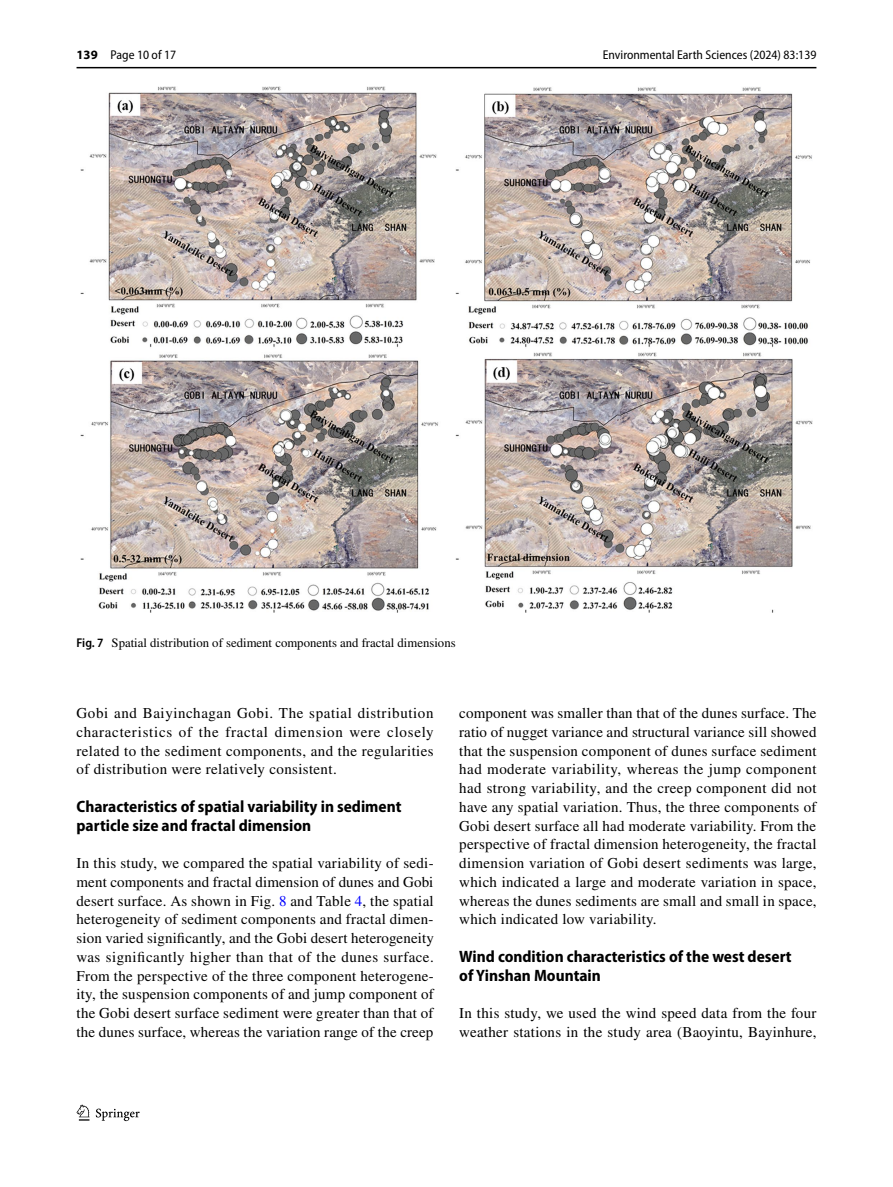
<style>
.page{position:relative;width:893px;height:1187px;background:#fff}
.page>*{position:absolute;margin:0;border:0;box-sizing:border-box;transform-origin:0 0}
.t1{font:700 semi-condensed 16.5px/18.8px "Myriad Pro";color:#000}
.t2{font:15px/18.8px "STIX";letter-spacing:.02em;color:#000;text-align:justify}
.t3{font:12.75px "STIX";color:#000}
.t4{font:semi-condensed 12.75px "Myriad Pro";color:#000}
.s1{font-weight:700;font-stretch:normal}
.s2{font-family:"Myriad Pro";font-weight:600;font-stretch:semi-condensed}
.s3{color:#00f}
</style>
<div class="page">
<hr style="left:77px;top:67px;width:739px;height:1px;background:#000">
<svg style="left:77px;top:1104px;width:12px;height:16px"></svg>
<svg style="left:96px;top:1108px;width:44px;height:12px"></svg>
<img style="left:81px;top:87px;width:731px;height:525px">
<p class="t4" style="left:77px;top:48px;width:101px"><span class="s1">139</span> Page 10 of 17</p>
<p class="t4" style="left:603px;top:48px;width:215px">Environmental Earth Sciences (2024) 83:139</p>
<p class="t3" style="left:77px;top:634px;width:381px"><span class="s2">Fig. 7</span> Spatial distribution of sediment components and fractal dimensions</p>
<p class="t2" style="left:77px;top:704px;width:359px">Gobi and Baiyinchagan Gobi. The spatial distribution characteristics of the fractal dimension were closely related to the sediment components, and the regularities of distribution were relatively consistent.</p>
<p class="t1" style="left:77px;top:797px;width:326px">Characteristics of spatial variability in sediment particle size and fractal dimension</p>
<p class="t2" style="left:77px;top:854px;width:359px">In this study, we compared the spatial variability of sedi&shy;ment components and fractal dimension of dunes and Gobi desert surface. As shown in Fig. <span class="s3">8</span> and Table <span class="s3">4</span>, the spatial heterogeneity of sediment components and fractal dimen&shy;sion varied significantly, and the Gobi desert heterogeneity was significantly higher than that of the dunes surface.<br>From the perspective of the three component heterogene&shy;ity, the suspension components of and jump component of the Gobi desert surface sediment were greater than that of the dunes surface, whereas the variation range of the creep</p>
<p class="t2" style="left:459px;top:704px;width:359px">component was smaller than that of the dunes surface. The ratio of nugget variance and structural variance sill showed that the suspension component of dunes surface sediment had moderate variability, whereas the jump component had strong variability, and the creep component did not have any spatial variation. Thus, the three components of Gobi desert surface all had moderate variability. From the perspective of fractal dimension heterogeneity, the fractal dimension variation of Gobi desert sediments was large, which indicated a large and moderate variation in space, whereas the dunes sediments are small and small in space, which indicated low variability.</p>
<p class="t1" style="left:459px;top:947px;width:334px">Wind condition characteristics of the west desert of Yinshan Mountain</p>
<p class="t2" style="left:459px;top:1004px;width:359px">In this study, we used the wind speed data from the four weather stations in the study area (Baoyintu, Bayinhure,</p>
</div>
